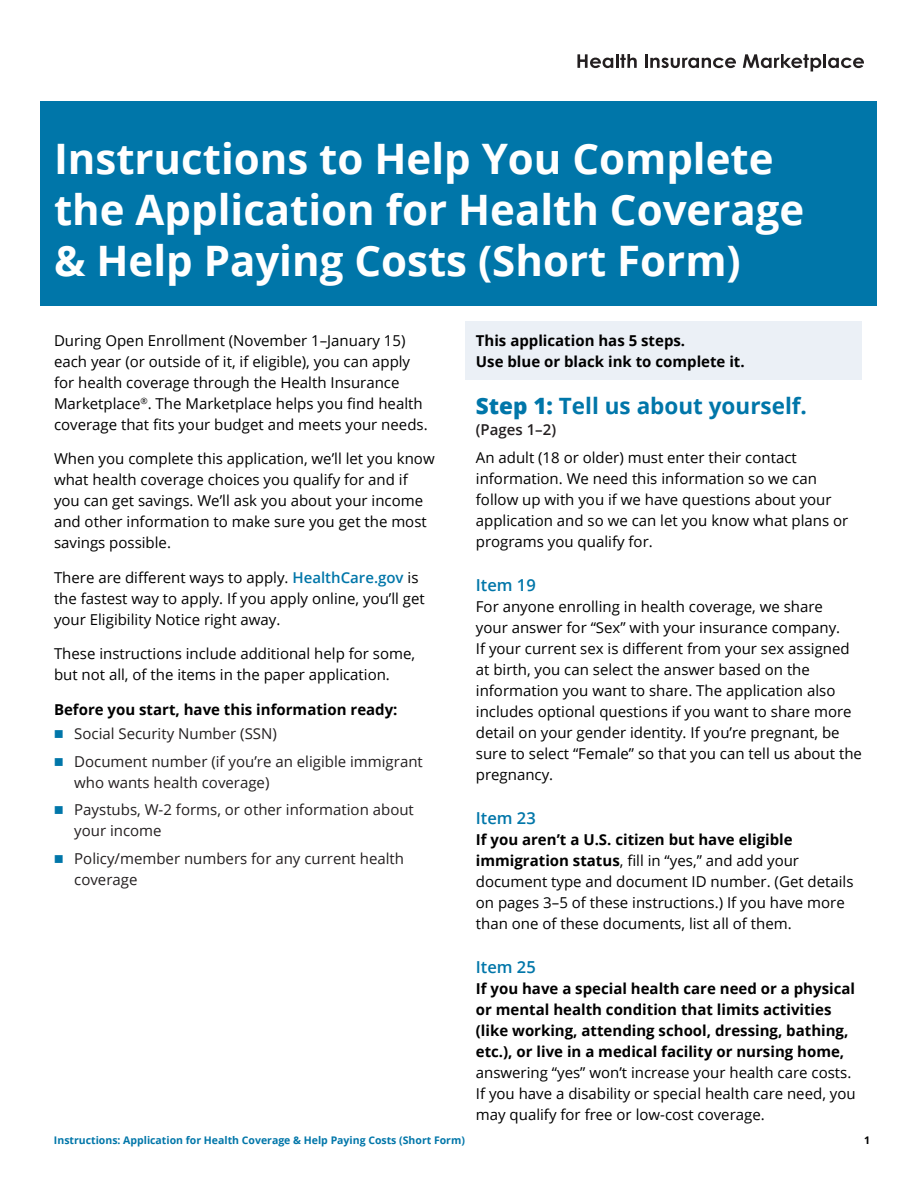
<style>
.page{position:relative;width:918px;height:1188px;background:#fff}
.page>*{position:absolute;margin:0;border:0;box-sizing:border-box;transform-origin:0 0}
.t1{font:700 42px/51px "Open Sans";color:#fff}
.t2{font:700 22.5px "Open Sans";color:#0076a9}
.t3{font:600 16.5px "Open Sans";color:#0076a9}
.t4{font:15px/21px "Open Sans";color:#000}
.t5{font:700 15px/21px "Open Sans";color:#000}
.t6{font:15px/21px "Open Sans";color:#231f20}
.t7{font:600 15px "Open Sans";color:#231f20}
.t8{font:700 10.5px "Open Sans";color:#0076a9}
.t9{font:700 10.5px "Open Sans";color:#000}
.s1{font-weight:600;color:#0076a9}
.s2{color:#0076a9}
.s3{font-weight:800}
.s4{font-weight:700}
.s5{font-weight:400}
</style>
<div class="page">
<div style="left:465px;top:322px;width:397px;height:58px;background:#ebf0f6"></div>
<div style="left:40px;top:101px;width:838px;height:205px;background:#0076a9"></div>
<svg style="left:577px;top:54px;width:36px;height:14px"></svg>
<hr style="left:616px;top:54px;width:3px;height:14px;background:#231f20">
<svg style="left:620px;top:54px;width:17px;height:14px"></svg>
<svg style="left:645px;top:54px;width:91px;height:14px"></svg>
<svg style="left:743px;top:54px;width:78px;height:17px"></svg>
<hr style="left:823px;top:54px;width:3px;height:14px;background:#231f20">
<svg style="left:828px;top:58px;width:36px;height:10px"></svg>
<h1 class="t1" style="left:54px;top:132px;width:752px">Instructions to Help You Complete the Application for Health Coverage &amp; Help Paying Costs (Short Form)</h1>
<p class="t4" style="left:54px;top:329px;width:375px">During Open Enrollment (November 1–January 15) each year (or outside of it, if eligible), you can apply for health coverage through the Health Insurance Marketplace<sup>®</sup>. The Marketplace helps you find health coverage that fits your budget and meets your needs.</p>
<p class="t4" style="left:54px;top:448px;width:382px">When you complete this application, we’ll let you know what health coverage choices you qualify for and if you can get savings. We’ll ask you about your income and other information to make sure you get the most savings possible.</p>
<p class="t4" style="left:54px;top:566px;width:372px">There are different ways to apply. <span class="s1">HealthCare.gov</span> is the fastest way to apply. If you apply online, you’ll get your Eligibility Notice right away.</p>
<p class="t4" style="left:54px;top:643px;width:363px">These instructions include additional help for some, but not all, of the items in the paper application.</p>
<p class="t5" style="left:54px;top:698px;width:345px">Before you start, have this information ready:</p>
<p class="t6" style="left:54px;top:723px;width:224px"><span class="s2">■</span> Social Security Number (SSN)</p>
<p class="t6" style="left:74px;top:750px;width:350px;text-indent:-20px"><span class="s2">■</span> Document number (if you’re an eligible immigrant who wants health coverage)</p>
<p class="t6" style="left:74px;top:799px;width:341px;text-indent:-20px"><span class="s2">■</span> Paystubs, W-2 forms, or other information about your income</p>
<p class="t6" style="left:74px;top:848px;width:331px;text-indent:-20px"><span class="s2">■</span> Policy/member numbers for any current health coverage</p>
<p class="t5" style="left:476px;top:329px;width:270px">This application has 5 steps.<br>Use blue or black ink to complete it.</p>
<h2 class="t2" style="left:476px;top:390px;width:333px"><span class="s3">Step 1:</span> Tell us about yourself.</h2>
<p class="t7" style="left:476px;top:419px;width:82px">(Pages 1–2)</p>
<p class="t4" style="left:476px;top:446px;width:374px">An adult (18 or older) must enter their contact information. We need this information so we can follow up with you if we have questions about your application and so we can let you know what plans or programs you qualify for.</p>
<h3 class="t3" style="left:476px;top:574px;width:61px">Item 19</h3>
<p class="t4" style="left:476px;top:596px;width:388px">For anyone enrolling in health coverage, we share<br>your answer for “Sex” with your insurance company.<br>If your current sex is different from your sex assigned at birth, you can select the answer based on the information you want to share. The application also includes optional questions if you want to share more detail on your gender identity. If you’re pregnant, be sure to select “Female” so that you can tell us about the pregnancy.</p>
<h3 class="t3" style="left:476px;top:807px;width:61px">Item 23</h3>
<p class="t4" style="left:476px;top:829px;width:379px"><span class="s4">If you aren’t a U.S. citizen but have eligible immigration status</span>, fill in “yes,” and add your document type and document ID number. (Get details on pages 3–5 of these instructions.) If you have more than one of these documents, list all of them.</p>
<h3 class="t3" style="left:476px;top:956px;width:61px">Item 25</h3>
<p class="t5" style="left:476px;top:978px;width:381px">If you have a special health care need or a physical or mental health condition that limits activities (like working, attending school, dressing, bathing, etc.), or live in a medical facility or nursing home, <span class="s5">answering “yes” won’t increase your health care costs.<br>If you have a disability or special health care need, you may qualify for free or low-cost coverage.</span></p>
<p class="t8" style="left:54px;top:1132px;width:412px">Instructions: Application for Health Coverage &amp; Help Paying Costs (Short Form)</p>
<p class="t9" style="left:864px;top:1132px;width:7px">1</p>
</div>
